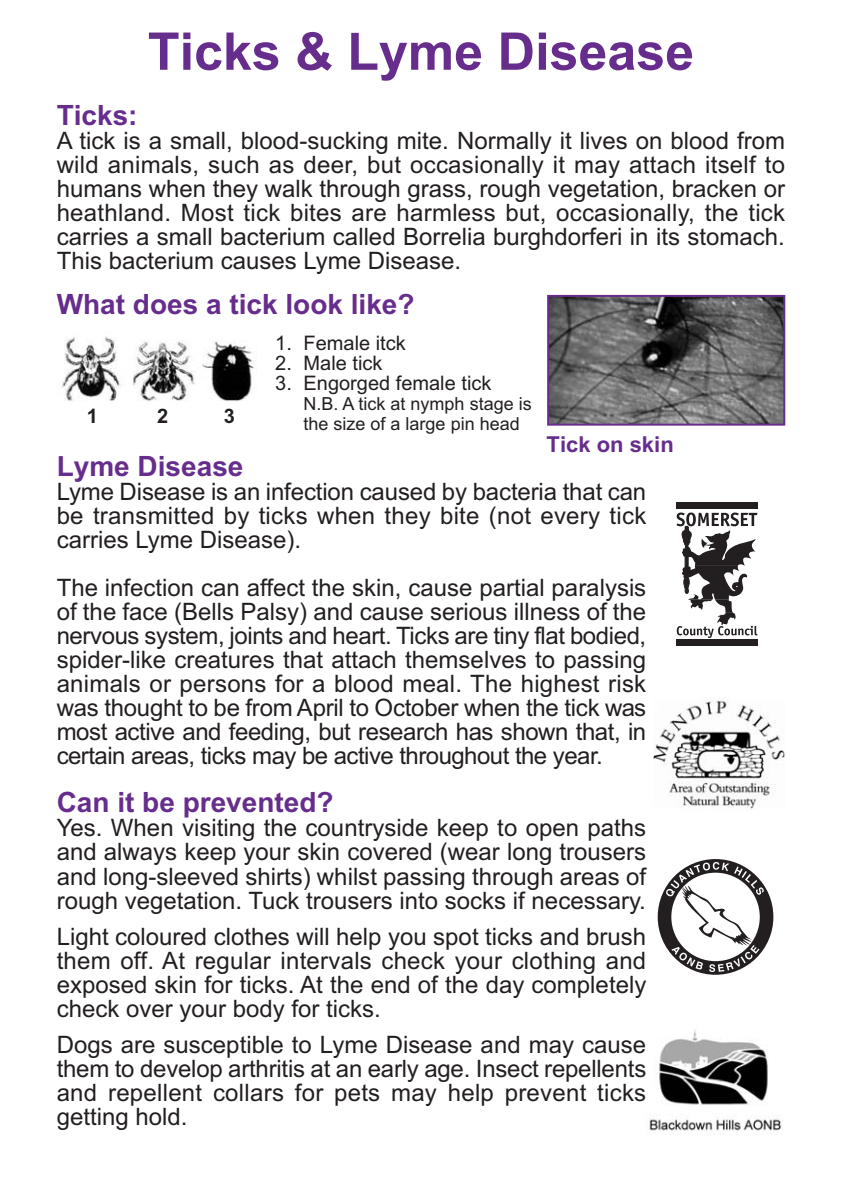
<style>
.page{position:relative;width:842px;height:1191px;background:#fff}
.page>*{position:absolute;margin:0;border:0;box-sizing:border-box;transform-origin:0 0}
.t1{font:700 52px "Arial";color:#662d8d}
.t2{font:700 28px "Arial";color:#662d8d}
.t3{font:24px/24px "Arial";color:#231f20;text-align:justify}
.t4{font:700 22px "Arial";color:#662d8d}
.t5{font:20px "Arial";color:#231f20}
.t6{font:700 20px "Arial";color:#231f20}
.t7{font:18px/20px "Arial";color:#231f20}
</style>
<div class="page">
<svg style="left:677px;top:512px;width:80px;height:126px"></svg>
<div style="left:676px;top:502px;width:81px;height:7px;background:#231f20"></div>
<div style="left:676px;top:639px;width:82px;height:6px;background:#231f20"></div>
<img style="left:653px;top:699px;width:132px;height:110px">
<div style="left:658px;top:859px;width:115px;height:115px;border:14px solid #231f20;border-radius:50%"></div>
<svg style="left:666px;top:862px;width:98px;height:110px"></svg>
<img style="left:649px;top:1029px;width:133px;height:102px">
<img style="left:550px;top:298px;width:232px;height:124px">
<div style="left:547px;top:295px;width:238px;height:130px;border:2px solid #662d8d"></div>
<img style="left:61px;top:336px;width:196px;height:65px">
<h1 class="t1" style="left:148px;top:33px;width:548px">Ticks &amp; Lyme Disease</h1>
<p class="t2" style="left:57px;top:105px;width:82px">Ticks:</p>
<p class="t3" style="left:57px;top:131px;width:730px">A tick is a small, blood-sucking mite. Normally it lives on blood from wild animals, such as deer, but occasionally it may attach itself to humans when they walk through grass, rough vegetation, bracken or heathland. Most tick bites are harmless but, occasionally, the tick carries a small bacterium called Borrelia burghdorferi in its stomach.<br>This bacterium causes Lyme Disease.</p>
<p class="t2" style="left:57px;top:294px;width:359px">What does a tick look like?</p>
<p class="t6" style="left:87px;top:408px;width:13px">1</p>
<p class="t6" style="left:157px;top:408px;width:13px">2</p>
<p class="t6" style="left:224px;top:408px;width:13px">3</p>
<p class="t5" style="left:275px;top:335px;width:132px">1. Female itck</p>
<p class="t5" style="left:275px;top:355px;width:109px">2. Male tick</p>
<p class="t5" style="left:275px;top:375px;width:218px">3. Engorged female tick</p>
<p class="t7" style="left:304px;top:395px;width:230px">N.B. A tick at nymph stage is the size of a large pin head</p>
<p class="t4" style="left:547px;top:436px;width:129px">Tick on skin</p>
<p class="t2" style="left:57px;top:456px;width:188px">Lyme Disease</p>
<p class="t3" style="left:57px;top:482px;width:591px">Lyme Disease is an infection caused by bacteria that can be transmitted by ticks when they bite (not every tick carries Lyme Disease).</p>
<p class="t3" style="left:57px;top:578px;width:591px">The infection can affect the skin, cause partial paralysis of the face (Bells Palsy) and cause serious illness of the nervous system, joints and heart. Ticks are tiny flat bodied, spider-like creatures that attach themselves to passing animals or persons for a blood meal. The highest risk was thought to be from April to October when the tick was most active and feeding, but research has shown that, in certain areas, ticks may be active throughout the year.</p>
<p class="t2" style="left:57px;top:792px;width:278px">Can it be prevented?</p>
<p class="t3" style="left:57px;top:818px;width:591px">Yes. When visiting the countryside keep to open paths and always keep your skin covered (wear long trousers and long-sleeved shirts) whilst passing through areas of rough vegetation. Tuck trousers into socks if necessary.</p>
<p class="t3" style="left:57px;top:926px;width:591px">Light coloured clothes will help you spot ticks and brush them off. At regular intervals check your clothing and exposed skin for ticks. At the end of the day completely check over your body for ticks.</p>
<p class="t3" style="left:57px;top:1034px;width:591px">Dogs are susceptible to Lyme Disease and may cause them to develop arthritis at an early age. Insect repellents and repellent collars for pets may help prevent ticks getting hold.</p>
</div>
